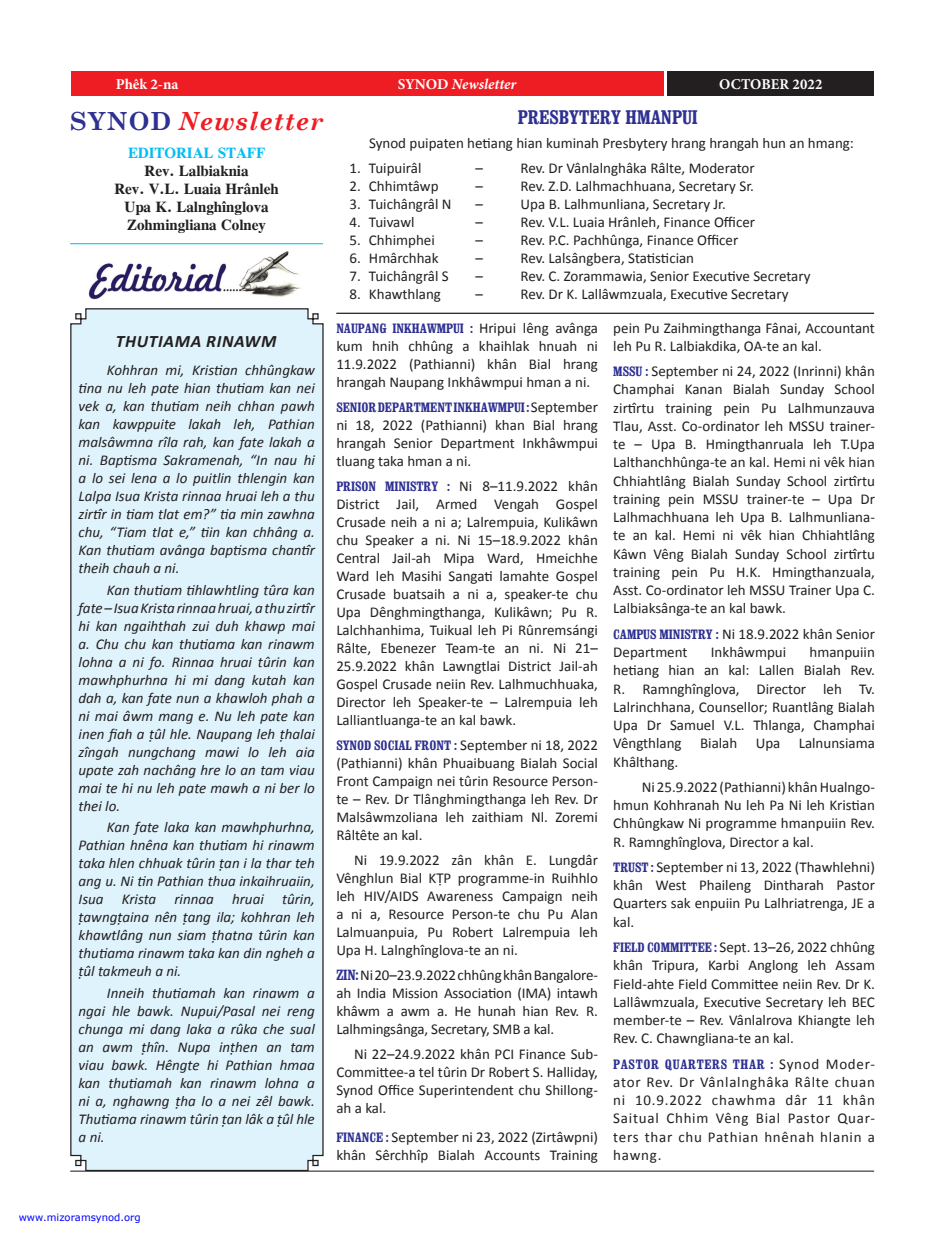
<style>
.page{position:relative;width:945px;height:1242px;background:#fff}
.page>*{position:absolute;margin:0;border:0;box-sizing:border-box;transform-origin:0 0}
.Text__Normal{font:italic 700 25px "Century Schoolbook";letter-spacing:.04em;color:#ee1d23}
.t1{font:700 20px "Mizo Synod Clarendon Cn";color:#2e3092}
.Text__Normal-2{font:italic 700 17.5px "Mizo Synod Calibri";letter-spacing:.04em;color:#231f20}
.Text__Normal-3{font:15px/18.2px "Mizo Synod Calibri";color:#231f20;text-align:justify}
.t2{font:italic 15px/18px "Mizo Synod Calibri";color:#231f20;text-align:justify}
.t3{font:700 15px "Mizo Synod Times";color:#231f20}
.t4{font:700 15px "Minion Pro";letter-spacing:.005em;color:#fff}
.t5{font:italic 700 15px "Minion Pro";letter-spacing:.005em;color:#fff}
.t6{font:700 15px "Mizo Synod Times";color:#04bdf2}
.t7{font:700 13.75px "Mizo Synod Clarendon Cn";color:#2e3092}
.t8{font:700 13.75px "Mizo Synod Clarendon Cn";letter-spacing:.05em;color:#2e3092}
.s1{font-style:normal}
.s2{font-style:normal;color:#2e3092}
.s3{font-family:"Mizo Synod Calibri";font-weight:400;font-size:15px;color:#231f20}
.s4{font-family:"Mizo Synod Clarendon Cn";font-weight:700;font-size:13.75px;color:#2e3092}
.s5{font-family:"Mizo Synod Clarendon Cn";font-weight:700;color:#2e3092}
</style>
<div class="page">
<img style="left:88px;top:251px;width:213px;height:49px">
<div style="left:71px;top:71px;width:592px;height:25px;background:#ee1d23"></div>
<div style="left:668px;top:71px;width:206px;height:25px;background:#231f20"></div>
<hr style="left:70px;top:243px;width:253px;height:1px;background:#04bdf2">
<div style="left:70px;top:308px;width:254px;height:863px;background:#dff3fc"></div>
<hr style="left:70px;top:1171px;width:804px;height:1px;background:#231f20">
<hr style="left:336px;top:313px;width:538px;height:1px;background:#231f20">
<p class="t4" style="left:116px;top:73px;width:64px">Phêk 2-na</p>
<p class="t5" style="left:398px;top:73px;width:120px"><span class="s1">SYNOD</span> Newsletter</p>
<p class="t4" style="left:719px;top:73px;width:105px">OCTOBER 2022</p>
<p class="Text__Normal" style="left:70px;top:102px;width:254px"><span class="s2">SYNOD</span> Newsletter</p>
<p class="t6" style="left:128px;top:144px;width:139px">EDITORIAL STAFF</p>
<p class="t3" style="left:145px;top:162px;width:105px">Rev. Lalbiaknia</p>
<p class="t3" style="left:114px;top:180px;width:166px">Rev. V.L. Luaia Hrânleh</p>
<p class="t3" style="left:125px;top:198px;width:146px">Upa K. Lalnghînglova</p>
<p class="t3" style="left:127px;top:216px;width:140px">Zohmingliana Colney</p>
<p class="Text__Normal-2" style="left:116px;top:330px;width:162px">THUTIAMA RINAWM</p>
<p class="t2" style="left:79px;top:361px;width:238px;text-indent:28px">Kohhran mi, Kristian chhûngkaw tina nu leh pate hian thutiam kan nei vek a, kan thutiam neih chhan pawh kan kawppuite lakah leh, Pathian malsâwmna rîla rah, kan fate lakah a ni. Baptisma Sakramenah, “In nau hi a lo sei lena a lo puitlin thlengin kan Lalpa Isua Krista rinnaa hruai leh a thu zirtîr in tiam tlat em?” tia min zawhna chu, “Tiam tlat e,” tiin kan chhâng a.<br>Kan thutiam avânga baptisma chantîr theih chauh a ni.</p>
<p class="t2" style="left:79px;top:580px;width:238px;text-indent:28px">Kan thutiam tihlawhtling tûra kan fate–IsuaKristarinnaahruai,athuzirtîr hi kan ngaihthah zui duh khawp mai a. Chu chu kan thutiama kan rinawm lohna a ni fo. Rinnaa hruai tûrin kan mawhphurhna hi mi dang kutah kan dah a, kan fate nun a khawloh phah a ni mai âwm mang e. Nu leh pate kan inen fiah a \ûl hle. Naupang leh \halai zîngah nungchang mawi lo leh aia upate zah nachâng hre lo an tam viau mai te hi nu leh pate mawh a ni ber lo thei lo.</p>
<p class="t2" style="left:79px;top:818px;width:238px;text-indent:28px">Kan fate laka kan mawhphurhna, Pathian hnêna kan thutiam hi rinawm taka hlen chhuak tûrin \an i la thar teh ang u. Ni tin Pathian thua inkaihruaiin, Isua Krista rinnaa hruai tûrin, \awng\aina nên \ang ila; kohhran leh khawtlâng nun siam \hatna tûrin kan thutiama rinawm taka kan din ngheh a \ûl takmeuh a ni.</p>
<p class="t2" style="left:79px;top:983px;width:238px;text-indent:28px">Inneih thutiamah kan rinawm a ngai hle bawk. Nupui/Pasal nei reng chunga mi dang laka a rûka che sual an awm \hîn. Nupa in\hen an tam viau bawk. Hêngte hi Pathian hmaa kan thutiamah kan rinawm lohna a ni a, nghawng \ha lo a nei zêl bawk.<br>Thutiama rinawm tûrin \an lâk a \ûl hle a ni.</p>
<p class="t1" style="left:518px;top:105px;width:181px">PRESBYTERY HMANPUI</p>
<p class="Text__Normal-3" style="left:369px;top:133px;width:486px">Synod puipaten hetiang hian kuminah Presbytery hrang hrangah hun an hmang:</p>
<p class="Text__Normal-3" style="left:349px;top:158px;width:74px">1. Tuipuirâl</p>
<p class="Text__Normal-3" style="left:476px;top:158px;width:9px">–</p>
<p class="Text__Normal-3" style="left:521px;top:158px;width:236px">Rev. Dr Vânlalnghâka Râlte, Moderator</p>
<p class="Text__Normal-3" style="left:349px;top:176px;width:91px">2. Chhimtâwp</p>
<p class="Text__Normal-3" style="left:476px;top:176px;width:9px">–</p>
<p class="Text__Normal-3" style="left:521px;top:176px;width:235px">Rev. Z.D. Lalhmachhuana, Secretary Sr.</p>
<p class="Text__Normal-3" style="left:349px;top:194px;width:104px">3. Tuichângrâl N</p>
<p class="Text__Normal-3" style="left:476px;top:194px;width:9px">–</p>
<p class="Text__Normal-3" style="left:521px;top:194px;width:207px">Upa B. Lalhmunliana, Secretary Jr.</p>
<p class="Text__Normal-3" style="left:349px;top:212px;width:67px">4. Tuivawl</p>
<p class="Text__Normal-3" style="left:476px;top:212px;width:9px">–</p>
<p class="Text__Normal-3" style="left:521px;top:212px;width:236px">Rev. V.L. Luaia Hrânleh, Finance Officer</p>
<p class="Text__Normal-3" style="left:349px;top:230px;width:87px">5. Chhimphei</p>
<p class="Text__Normal-3" style="left:476px;top:230px;width:9px">–</p>
<p class="Text__Normal-3" style="left:521px;top:230px;width:219px">Rev. P.C. Pachhûnga, Finance Officer</p>
<p class="Text__Normal-3" style="left:349px;top:248px;width:91px">6. Hmârchhak</p>
<p class="Text__Normal-3" style="left:476px;top:248px;width:9px">–</p>
<p class="Text__Normal-3" style="left:521px;top:248px;width:175px">Rev. Lalsângbera, Statistician</p>
<p class="Text__Normal-3" style="left:349px;top:266px;width:101px">7. Tuichângrâl S</p>
<p class="Text__Normal-3" style="left:476px;top:266px;width:9px">–</p>
<p class="Text__Normal-3" style="left:521px;top:266px;width:291px">Rev. C. Zorammawia, Senior Executive Secretary</p>
<p class="Text__Normal-3" style="left:349px;top:284px;width:93px">8. Khawthlang</p>
<p class="Text__Normal-3" style="left:476px;top:284px;width:9px">–</p>
<p class="Text__Normal-3" style="left:521px;top:284px;width:269px">Rev. Dr K. Lallâwmzuala, Executive Secretary</p>
<p class="t7" style="left:336px;top:319px;width:263px">NAUPANG INKHAWMPUI : <span class="s3">Hripui lêng avânga</span></p>
<p class="Text__Normal-3" style="left:336px;top:336px;width:263px">kum hnih chhûng a khaihlak hnuah ni 11.9.2022 (Pathianni) khân Bial hrang hrangah Naupang Inkhâwmpui hman a ni.</p>
<p class="t7" style="left:336px;top:399px;width:263px">SENIOR DEPARTMENT INKHAWMPUI : <span class="s3">September</span></p>
<p class="Text__Normal-3" style="left:336px;top:415px;width:263px">ni 18, 2022 (Pathianni) khan Bial hrang hrangah Senior Department Inkhâwmpui tluang taka hman a ni.</p>
<p class="Text__Normal-3" style="left:336px;top:476px;width:263px"><span class="s4">PRISON MINISTRY :</span> Ni 8–11.9.2022 khân District Jail, Armed Vengah Gospel Crusade neih a ni a; Lalrempuia, Kulikâwn chu Speaker a ni. Ni 15–18.9.2022 khân Central Jail-ah Mipa Ward, Hmeichhe Ward leh Masihi Sangati lamahte Gospel Crusade buatsaih a ni a, speaker-te chu Upa Dênghmingthanga, Kulikâwn; Pu R.<br>Lalchhanhima, Tuikual leh Pi Rûnremsángi Râlte, Ebenezer Team-te an ni. Ni 21– 25.9.2022 khân Lawngtlai District Jail-ah Gospel Crusade neiin Rev. Lalhmuchhuaka, Director leh Speaker-te – Lalrempuia leh Lalliantluanga-te an kal bawk.</p>
<p class="Text__Normal-3" style="left:336px;top:735px;width:263px"><span class="s4">SYNOD SOCIAL FRONT :</span> September ni 18, 2022 (Pathianni) khân Phuaibuang Bialah Social Front Campaign nei tûrin Resource Person&shy;te – Rev. Dr Tlânghmingthanga leh Rev. Dr Malsâwmzoliana leh zaithiam Nl. Zoremi Râltête an kal.</p>
<p class="Text__Normal-3" style="left:336px;top:850px;width:263px;text-indent:18px">Ni 19.9.2022 zân khân E. Lungdâr Vênghlun Bial K|P programme-in Ruihhlo leh HIV/AIDS Awareness Campaign neih a ni a, Resource Person-te chu Pu Alan Lalmuanpuia, Pu Robert Lalrempuia leh Upa H. Lalnghînglova-te an ni.</p>
<p class="Text__Normal-3" style="left:336px;top:965px;width:263px"><span class="s5">ZIN:</span> Ni 20–23.9.2022 chhûng khân Bangalore&shy;ah India Mission Association (IMA) intawh khâwm a awm a. He hunah hian Rev. R.<br>Lalhmingsânga, Secretary, SMB a kal.</p>
<p class="Text__Normal-3" style="left:336px;top:1044px;width:263px;text-indent:18px">Ni 22–24.9.2022 khân PCI Finance Sub-Committee-a tel tûrin Dr Robert S. Halliday, Synod Office Superintendent chu Shillong&shy;ah a kal.</p>
<p class="Text__Normal-3" style="left:336px;top:1127px;width:263px"><span class="s4">FINANCE :</span> September ni 23, 2022 (Zirtâwpni) khân Sêrchhîp Bialah Accounts Training</p>
<p class="Text__Normal-3" style="left:613px;top:318px;width:263px">pein Pu Zaihmingthanga Fânai, Accountant leh Pu R. Lalbiakdika, OA-te an kal.</p>
<p class="Text__Normal-3" style="left:613px;top:361px;width:263px"><span class="s4">MSSU :</span> September ni 24, 2022 (Inrinni) khân Champhai Kanan Bialah Sunday School zirtîrtu training pein Pu Lalhmunzauva Tlau, Asst. Co-ordinator leh MSSU trainer&shy;te – Upa B. Hmingthanruala leh T.Upa Lalthanchhûnga-te an kal. Hemi ni vêk hian Chhiahtlâng Bialah Sunday School zirtîrtu training pein MSSU trainer-te – Upa Dr Lalhmachhuana leh Upa B. Lalhmunliana&shy;te an kal. Hemi ni vêk hian Chhiahtlâng Kâwn Vêng Bialah Sunday School zirtîrtu training pein Pu H.K. Hmingthanzuala, Asst. Co-ordinator leh MSSU Trainer Upa C.<br>Lalbiaksânga-te an kal bawk.</p>
<p class="Text__Normal-3" style="left:613px;top:624px;width:263px"><span class="s4">CAMPUS MINISTRY :</span> Ni 18.9.2022 khân Senior<br>Department</p>
<p class="Text__Normal-3" style="left:711px;top:642px;width:77px">Inkhâwmpui</p>
<p class="Text__Normal-3" style="left:613px;top:642px;width:263px;text-indent:196px">hmanpuiin hetiang hian an kal: Lallen Bialah Rev.<br>R. Ramnghînglova, Director leh Tv.<br>Lalrinchhana, Counsellor; Ruantlâng Bialah Upa Dr Samuel V.L. Thlanga, Champhai Vêngthlang Bialah Upa Lalnunsiama Khâlthang.</p>
<p class="Text__Normal-3" style="left:613px;top:777px;width:263px;text-indent:28px">Ni 25.9.2022 (Pathianni) khân Hualngo&shy;hmun Kohhranah Nu leh Pa Ni leh Kristian Chhûngkaw Ni programme hmanpuiin Rev.<br>R. Ramnghînglova, Director a kal.</p>
<p class="Text__Normal-3" style="left:613px;top:857px;width:263px"><span class="s4">TRUST :</span> September ni 13, 2022 (Thawhlehni) khân West Phaileng Dintharah Pastor Quarters sak enpuiin Pu Lalhriatrenga, JE a kal.</p>
<p class="Text__Normal-3" style="left:613px;top:937px;width:263px"><span class="s4">FIELD COMMITTEE :</span> Sept. 13–26, 2022 chhûng khân Tripura, Karbi Anglong leh Assam Field-ahte Field Committee neiin Rev. Dr K.<br>Lallâwmzuala, Executive Secretary leh BEC member-te – Rev. Vânlalrova Khiangte leh Rev. C. Chawngliana-te an kal.</p>
<p class="t8" style="left:613px;top:1055px;width:263px">PASTOR QUARTERS THAR : <span class="s3">Synod Moder-</span></p>
<p class="Text__Normal-3" style="left:613px;top:1072px;width:263px">ator Rev. Dr Vânlalnghâka Râlte chuan ni 10.9.2022 chawhma dâr 11 khân Saitual Chhim Vêng Bial Pastor Quar&shy;ters thar chu Pathian hnênah hlanin a hawng.</p>
</div>
